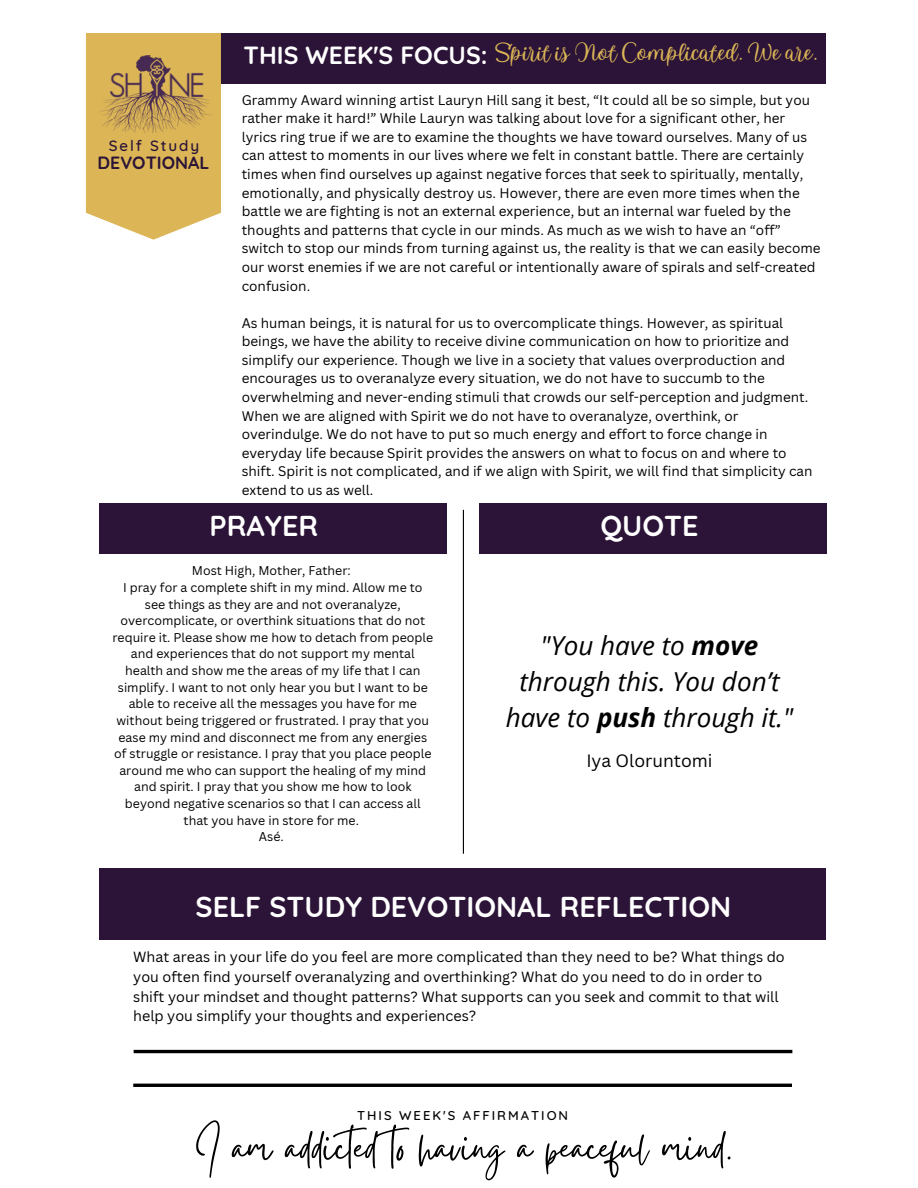
<style>
.page{position:relative;width:918px;height:1188px;background:#fff}
.page>*{position:absolute;margin:0;border:0;box-sizing:border-box;transform-origin:0 0}
.t1{font:52.2px "Gistesy";color:#000}
.t2{font:31.35px "Howell Script";color:#dbb556}
.t3{font:700 28.65px "Quicksand";color:#fff}
.t4{font:italic 26.1px/36.2px "Open Sans";color:#000;text-align:center}
.t5{font:700 24.75px "Quicksand";color:#fff}
.t6{font:700 17.7px "Quicksand";color:#2b1437}
.t7{font:17.4px "Canva Sans";color:#000}
.t8{font:500 15.15px "Quicksand";letter-spacing:.13em;color:#2b1437}
.t9{font:14.4px/19.5px "Canva Sans";color:#000}
.t10{font:13.5px/18.6px "Canva Sans";color:#000}
.t11{font:500 13.05px "Quicksand";letter-spacing:.15em;color:#000}
.t12{font:12.45px/16.6px "Canva Sans";color:#000;text-align:center}
.s1{font-weight:700}
</style>
<div class="page">
<div style="left:99px;top:33px;width:727px;height:51px;background:#2b1437"></div>
<div style="left:99px;top:869px;width:727px;height:71px;background:#2b1437"></div>
<hr style="left:133px;top:1084px;width:659px;height:3px;background:#000">
<hr style="left:134px;top:1050px;width:658px;height:3px;background:#000">
<hr style="left:463px;top:510px;width:1px;height:344px;background:#000">
<div style="left:99px;top:503px;width:348px;height:51px;background:#2b1437"></div>
<div style="left:479px;top:503px;width:347px;height:51px;background:#2b1437"></div>
<svg style="left:86px;top:33px;width:135px;height:207px;background:#debc66"></svg>
<img style="left:99px;top:56px;width:113px;height:76px">
<h2 class="t8" style="left:109px;top:136px;width:92px">Self Study</h2>
<p class="t6" style="left:98px;top:152px;width:113px">DEVOTIONAL</p>
<p class="t5" style="left:244px;top:39px;width:246px">THIS WEEK'S FOCUS:</p>
<h6 class="t2" style="left:495px;top:38px;width:324px">Spirit isNot Complicated. Weare.</h6>
<h5 class="t10" style="left:242px;top:90px;width:580px">Grammy Award winning artist Lauryn Hill sang it best, “It could all be so simple, but you rather make it hard!” While Lauryn was talking about love for a significant other, her lyrics ring true if we are to examine the thoughts we have toward ourselves. Many of us can attest to moments in our lives where we felt in constant battle. There are certainly times when find ourselves up against negative forces that seek to spiritually, mentally, emotionally, and physically destroy us. However, there are even more times when the battle we are fighting is not an external experience, but an internal war fueled by the thoughts and patterns that cycle in our minds. As much as we wish to have an “off” switch to stop our minds from turning against us, the reality is that we can easily become our worst enemies if we are not careful or intentionally aware of spirals and self-created confusion.</h5>
<p class="t10" style="left:242px;top:313px;width:572px">As human beings, it is natural for us to overcomplicate things. However, as spiritual beings, we have the ability to receive divine communication on how to prioritize and simplify our experience. Though we live in a society that values overproduction and encourages us to overanalyze every situation, we do not have to succumb to the overwhelming and never-ending stimuli that crowds our self-perception and judgment.<br>When we are aligned with Spirit we do not have to overanalyze, overthink, or overindulge. We do not have to put so much energy and effort to force change in everyday life because Spirit provides the answers on what to focus on and where to shift. Spirit is not complicated, and if we align with Spirit, we will find that simplicity can extend to us as well.</p>
<p class="t3" style="left:210px;top:508px;width:110px">PRAYER</p>
<h2 class="t3" style="left:600px;top:508px;width:100px">QUOTE</h2>
<p class="t12" style="left:192px;top:562px;width:160px">Most High, Mother, Father:</p>
<p class="t12" style="left:113px;top:579px;width:322px">I pray for a complete shift in my mind. Allow me to see things as they are and not overanalyze, overcomplicate, or overthink situations that do not require it. Please show me how to detach from people and experiences that do not support my mental health and show me the areas of my life that I can simplify. I want to not only hear you but I want to be able to receive all the messages you have for me without being triggered or frustrated. I pray that you ease my mind and disconnect me from any energies of struggle or resistance. I pray that you place people around me who can support the healing of my mind and spirit. I pray that you show me how to look beyond negative scenarios so that I can access all that you have in store for me.</p>
<p class="t12" style="left:259px;top:828px;width:26px">Asé.</p>
<p class="t4" style="left:506px;top:627px;width:289px">"You have to <span class="s1">move </span>through this. You don’t have to <span class="s1">push</span> through it."</p>
<h2 class="t7" style="left:586px;top:749px;width:128px">Iya Oloruntomi</h2>
<p class="t3" style="left:196px;top:888px;width:537px">SELF STUDY DEVOTIONAL REFLECTION</p>
<p class="t9" style="left:133px;top:947px;width:653px">What areas in your life do you feel are more complicated than they need to be? What things do you often find yourself overanalyzing and overthinking? What do you need to do in order to shift your mindset and thought patterns? What supports can you seek and commit to that will help you simplify your thoughts and experiences?</p>
<h3 class="t11" style="left:357px;top:1107px;width:212px">THIS WEEK'S AFFIRMATION</h3>
<h4 class="t1" style="left:194px;top:1111px;width:541px">I am addicted to having a peaceful mind.</h4>
</div>
